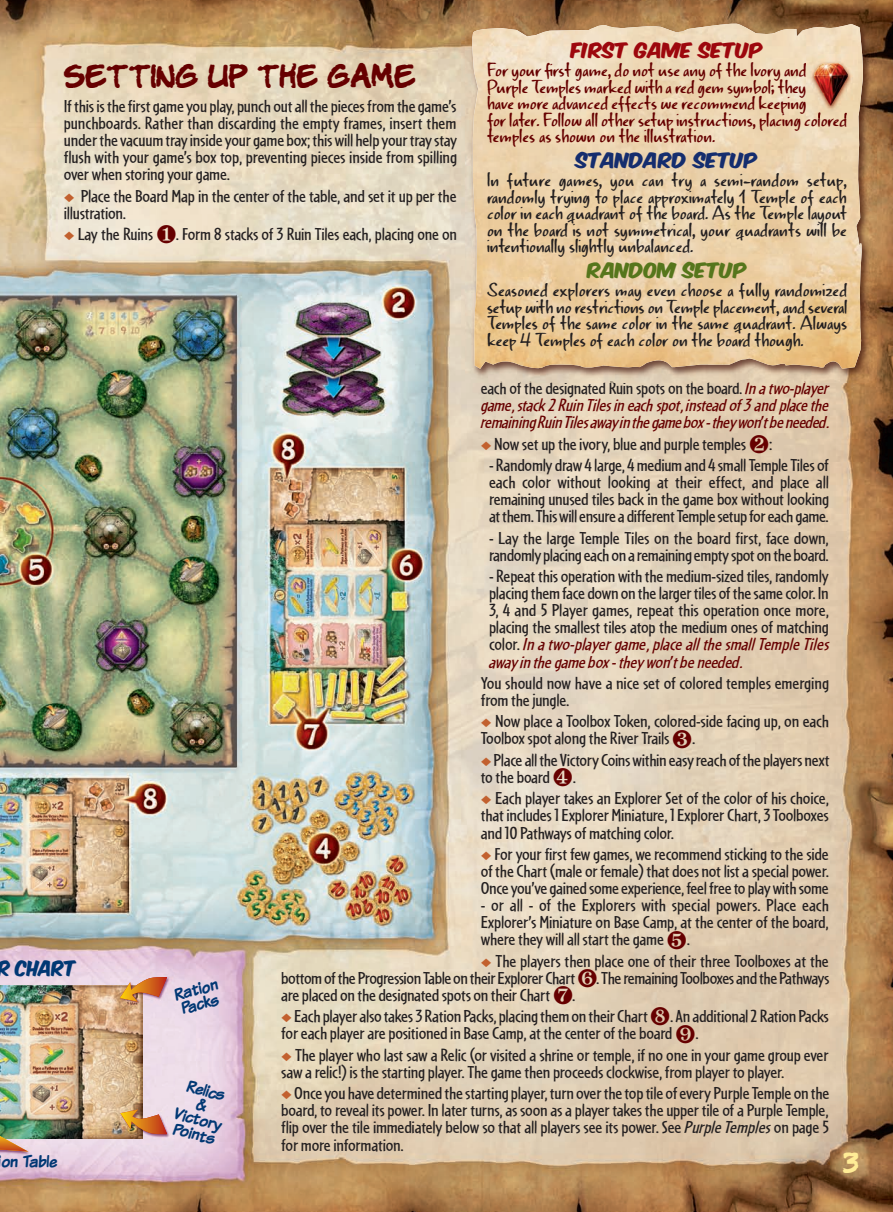
<style>
.page{position:relative;width:893px;height:1212px;background:#fff}
.page>*{position:absolute;margin:0;border:0;box-sizing:border-box;transform-origin:0 0}
.t1{font:30px "Komika Parch";color:#600;scale:1.15 1}
.t2{font:25.5px "Komika Parch";color:#ffec96}
.t3{font:18.75px/16.5px "Everything";color:#231f20;text-align:justify;scale:1.2 1}
.t4{font:18.75px/16.5px "Everything";letter-spacing:-.005em;color:#600;scale:1.2 1}
.t5{font:18px/17.1px "Cafeteria";letter-spacing:-.015em;color:#231f20;text-align:justify;scale:1.15 1}
.t6{font:italic 18px/17.1px "Cafeteria";letter-spacing:-.025em;color:#600;text-align:justify;scale:1.14 1}
.t7{font:700 18px/15px "Komika Text";letter-spacing:-.015em;color:#013874}
.t8{font:18px "Komika Axis";color:#9d070d;scale:1.1 1}
.t9{font:18px "Komika Axis";color:#152d6e;scale:1.1 1}
.t10{font:18px "Komika Axis";color:#56761c;scale:1.1 1}
.t11{font:18px "Komika Axis";letter-spacing:-.02em;color:#013874}
.s1{color:#c2602e}
.s2{color:#600}
.s3{font-style:normal;color:#231f20}
.s4{font-style:italic;color:#600}
.s5{font-style:italic}
</style>
<div class="page">
<img style="left:0;top:0;width:893px;height:1212px">
<img style="left:0;top:972px;width:175px;height:187px">
<svg style="left:120px;top:977px;width:47px;height:24px"></svg>
<svg style="left:120px;top:1109px;width:47px;height:26px"></svg>
<svg style="left:0;top:1134px;width:28px;height:17px"></svg>
<img style="left:465px;top:16px;width:411px;height:366px">
<img style="left:501px;top:382px;width:238px;height:1px">
<img style="left:748px;top:381px;width:58px;height:1px">
<img style="left:472px;top:23px;width:391px;height:346px">
<img style="left:807px;top:54px;width:51px;height:65px">
<img style="left:818px;top:112px;width:29px;height:7px">
<img style="left:814px;top:63px;width:34px;height:43px">
<h1 class="t1" style="left:64px;top:60px;width:307px">SETTING UP THE GAME</h1>
<p class="t5" style="left:64px;top:99px;width:343px">If this is the first game you play, punch out all the pieces from the game’s punchboards. Rather than discarding the empty frames, insert them under the vacuum tray inside your game box; this will help your tray stay flush with your game’s box top, preventing pieces inside from spilling over when storing your game.</p>
<p class="t5" style="left:64px;top:189px;width:343px"><span class="s1">◆</span> Place the Board Map in the center of the table, and set it up per the illustration.</p>
<p class="t5" style="left:64px;top:227px;width:343px"><span class="s1">◆</span> Lay the Ruins <span class="s2">❶</span>. Form 8 stacks of 3 Ruin Tiles each, placing one on</p>
<p class="t8" style="left:571px;top:41px;width:176px">FIRST GAME SETUP</p>
<p class="t4" style="left:487px;top:64px;width:302px">For your first game, do not use any of the Ivory and Purple Temples marked with a red gem symbol; they<br>have more advanced effects we recommend keeping<br>for later. Follow all other setup instructions, placing colored temples as shown on the illustration.</p>
<p class="t9" style="left:576px;top:151px;width:167px">STANDARD SETUP</p>
<p class="t3" style="left:487px;top:174px;width:301px">In future games, you can try a semi-random setup, randomly trying to place approximately 1 Temple of each color in each quadrant of the board. As the Temple layout on the board is not symmetrical, your quadrants will be intentionally slightly unbalanced.</p>
<p class="t10" style="left:587px;top:261px;width:147px">RANDOM SETUP</p>
<p class="t3" style="left:487px;top:284px;width:302px">Seasoned explorers may even choose a fully randomized setup with no restrictions on Temple placement, and several Temples of the same color in the same quadrant. Always keep 4 Temples of each color on the board though.</p>
<p class="t11" style="left:-2px;top:959px;width:80px">R CHART</p>
<p class="t7" style="left:-2px;top:1155px;width:60px">ion Table</p>
<p class="t7" style="left:172px;top:989px;width:47px;rotate:-15deg">Ration<br>Packs</p>
<p class="t7" style="left:184px;top:1078px;width:50px;text-align:center;rotate:15deg">Relics &amp;<br>Victory<br>Points</p>
<p class="t6" style="left:481px;top:381px;width:307px"><span class="s3">each of the designated Ruin spots on the board.</span> In a two-player game, stack 2 Ruin Tiles in each spot, instead of 3 and place the remaining Ruin Tiles away in the game box - they won’t be needed.</p>
<p class="t5" style="left:481px;top:437px;width:255px"><span class="s1">◆</span> Now set up the ivory, blue and purple temples <span class="s2">❷</span>:</p>
<p class="t5" style="left:489px;top:458px;width:297px">- Randomly draw 4 large, 4 medium and 4 small Temple Tiles of each color without looking at their effect, and place all remaining unused tiles back in the game box without looking at them. This will ensure a different Temple setup for each game.</p>
<p class="t5" style="left:489px;top:531px;width:297px">- Lay the large Temple Tiles on the board first, face down, randomly placing each on a remaining empty spot on the board.</p>
<p class="t5" style="left:489px;top:569px;width:297px">- Repeat this operation with the medium-sized tiles, randomly placing them face down on the larger tiles of the same color. In 3, 4 and 5 Player games, repeat this operation once more, placing the smallest tiles atop the medium ones of matching color. <span class="s4">In a two-player game, place all the small Temple Tiles away in the game box - they won’t be needed.</span></p>
<p class="t5" style="left:481px;top:676px;width:304px">You should now have a nice set of colored temples emerging from the jungle.</p>
<p class="t5" style="left:481px;top:714px;width:304px"><span class="s1">◆</span> Now place a Toolbox Token, colored-side facing up, on each<br>Toolbox spot along the River Trails <span class="s2">❸</span>.</p>
<p class="t5" style="left:481px;top:753px;width:305px"><span class="s1">◆</span>Place all the Victory Coins within easy reach of the players next to the board <span class="s2">❹</span>.</p>
<p class="t5" style="left:481px;top:791px;width:304px"><span class="s1">◆</span> Each player takes an Explorer Set of the color of his choice, that includes 1 Explorer Miniature, 1 Explorer Chart, 3 Toolboxes and 10 Pathways of matching color.</p>
<p class="t5" style="left:481px;top:847px;width:304px"><span class="s1">◆</span> For your first few games, we recommend sticking to the side of the Chart (male or female) that does not list a special power.<br>Once you’ve gained some experience, feel free to play with some</p>
<p class="t5" style="left:481px;top:898px;width:304px">- or all - of the Explorers with special powers. Place each Explorer’s Miniature on Base Camp, at the center of the board, where they will all start the game <span class="s2">❺</span>.</p>
<p class="t5" style="left:281px;top:954px;width:478px;text-indent:200px"><span class="s1">◆</span> The players then place one of their three Toolboxes at the bottom of the Progression Table on their Explorer Chart <span class="s2">❻</span>. The remaining Toolboxes and the Pathways are placed on the designated spots on their Chart <span class="s2">❼</span>.</p>
<p class="t5" style="left:281px;top:1009px;width:478px"><span class="s1">◆</span>Each player also takes 3 Ration Packs, placing them on their Chart <span class="s2">❽</span>. An additional 2 Ration Packs for each player are positioned in Base Camp, at the center of the board <span class="s2">❾</span>.</p>
<p class="t5" style="left:281px;top:1048px;width:477px"><span class="s1">◆</span> The player who last saw a Relic (or visited a shrine or temple, if no one in your game group ever saw a relic!) is the starting player. The game then proceeds clockwise, from player to player.</p>
<p class="t5" style="left:281px;top:1086px;width:478px"><span class="s1">◆</span> Once you have determined the starting player, turn over the top tile of every Purple Temple on the board, to reveal its power. In later turns, as soon as a player takes the upper tile of a Purple Temple, flip over the tile immediately below so that all players see its power. See <span class="s5">Purple Temples</span> on page 5 for more information.</p>
<h2 class="t2" style="left:843px;top:1149px;width:17px">3</h2>
</div>
